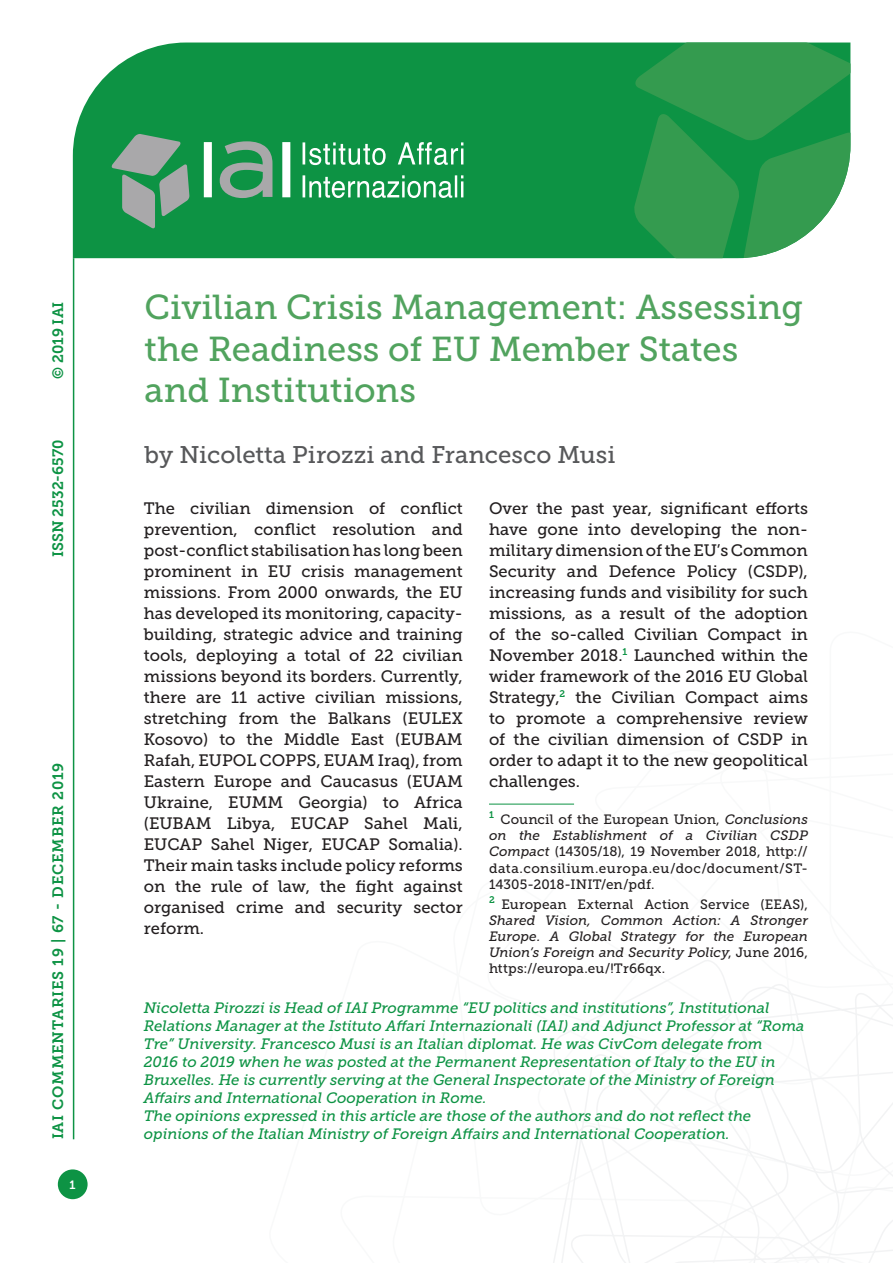
<style>
.page{position:relative;width:893px;height:1263px;background:#fff}
.page>*{position:absolute;margin:0;border:0;box-sizing:border-box;transform-origin:0 0}
.Titolo_Copertina{font:34.5px/41.4px "Museo Slab 500";color:#51a35e}
.Autori_copertina{font:24px "Museo Slab 500";color:#57585a}
.Testo{font:16.5px/21px "Museo Slab 500";color:#231f20;text-align:justify}
.t1{font:italic 15px/18px "Museo Slab 500";color:#0d9344}
.t2{font:15px "Museo Slab 700";letter-spacing:.05em;color:#0d9344}
.t3{font:15px "Museo Slab 700";color:#0d9344}
.Nota{font:13.5px/16.2px "Museo Slab 500";letter-spacing:.025em;color:#231f20;text-align:justify}
.Nota-2{font:italic 13.5px/16.2px "Museo Slab 500";color:#231f20;text-align:justify}
.t4{font:12px "Museo Slab 700";color:#fff}
.s1{font-style:italic}
.s2{font-style:normal}
</style>
<div class="page">
<svg style="left:553px;top:960px;width:340px;height:303px"></svg>
<hr style="left:73px;top:258px;width:1px;height:881px;background:#0d9344">
<div style="left:73px;top:43px;width:560px;height:215px;background:#0d9344"></div>
<svg style="left:633px;top:43px;width:217px;height:215px;background:#359e56"></svg>
<svg style="left:303px;top:142px;width:160px;height:56px;background:#48ad72"></svg>
<svg style="left:111px;top:134px;width:79px;height:95px;background:#609e7a"></svg>
<svg style="left:204px;top:141px;width:86px;height:57px"></svg>
<div style="left:58px;top:1169px;width:30px;height:30px;background:#0d9344;border-radius:50%"></div>
<hr style="left:489px;top:804px;width:85px;height:1px;background:#0d9344">
<p class="t2" style="left:50px;top:379px;width:79px;rotate:-90deg">© 2019 IAI</p>
<p class="t3" style="left:50px;top:557px;width:119px;rotate:-90deg">ISSN 2532-6570</p>
<p class="t2" style="left:50px;top:1139px;width:378px;rotate:-90deg">IAI COMMENTARIES 19 | 67 - DECEMBER 2019</p>
<p class="t4" style="left:70px;top:1178px;width:8px">1</p>
<p class="Titolo_Copertina" style="left:145px;top:287px;width:660px">Civilian Crisis Management: Assessing the Readiness of EU Member States and Institutions</p>
<p class="Autori_copertina" style="left:145px;top:441px;width:472px">by Nicoletta Pirozzi and Francesco Musi</p>
<p class="Testo" style="left:144px;top:498px;width:320px">The civilian dimension of conflict prevention, conflict resolution and post-conflict stabilisation has long been prominent in EU crisis management missions. From 2000 onwards, the EU has developed its monitoring, capacity&shy;building, strategic advice and training tools, deploying a total of 22 civilian missions beyond its borders. Currently, there are 11 active civilian missions, stretching from the Balkans (EULEX Kosovo) to the Middle East (EUBAM Rafah, EUPOL COPPS, EUAM Iraq), from Eastern Europe and Caucasus (EUAM Ukraine, EUMM Georgia) to Africa (EUBAM Libya, EUCAP Sahel Mali, EUCAP Sahel Niger, EUCAP Somalia).<br>Their main tasks include policy reforms on the rule of law, the fight against organised crime and security sector reform.</p>
<p class="Testo" style="left:489px;top:498px;width:320px">Over the past year, significant efforts have gone into developing the non&shy;military dimension of the EU’s Common Security and Defence Policy (CSDP), increasing funds and visibility for such missions, as a result of the adoption of the so-called Civilian Compact in November 2018.<sup>1</sup> Launched within the wider framework of the 2016 EU Global Strategy,<sup>2</sup> the Civilian Compact aims to promote a comprehensive review of the civilian dimension of CSDP in order to adapt it to the new geopolitical challenges.</p>
<p class="Nota" style="left:489px;top:811px;width:320px"><sup>1</sup> Council of the European Union, <span class="s1">Conclusions on the Establishment of a Civilian CSDP Compact</span> (14305/18), 19 November 2018, http:// data.consilium.europa.eu/doc/document/ST-14305-2018-INIT/en/pdf.</p>
<p class="Nota-2" style="left:489px;top:896px;width:320px"><sup>2</sup> <span class="s2">European External Action Service (EEAS), </span>Shared Vision, Common Action: A Stronger Europe. A Global Strategy for the European Union’s Foreign and Security Policy<span class="s2">, June 2016, https://europa.eu/!Tr66qx.</span></p>
<p class="t1" style="left:144px;top:999px;width:662px">Nicoletta Pirozzi is Head of IAI Programme “EU politics and institutions”, Institutional Relations Manager at the Istituto Affari Internazionali (IAI) and Adjunct Professor at “Roma Tre” University. Francesco Musi is an Italian diplomat. He was CivCom delegate from<br>2016 to 2019 when he was posted at the Permanent Representation of Italy to the EU in Bruxelles. He is currently serving at the General Inspectorate of the Ministry of Foreign Affairs and International Cooperation in Rome.</p>
<p class="t1" style="left:144px;top:1107px;width:609px">The opinions expressed in this article are those of the authors and do not reflect the opinions of the Italian Ministry of Foreign Affairs and International Cooperation.</p>
</div>
